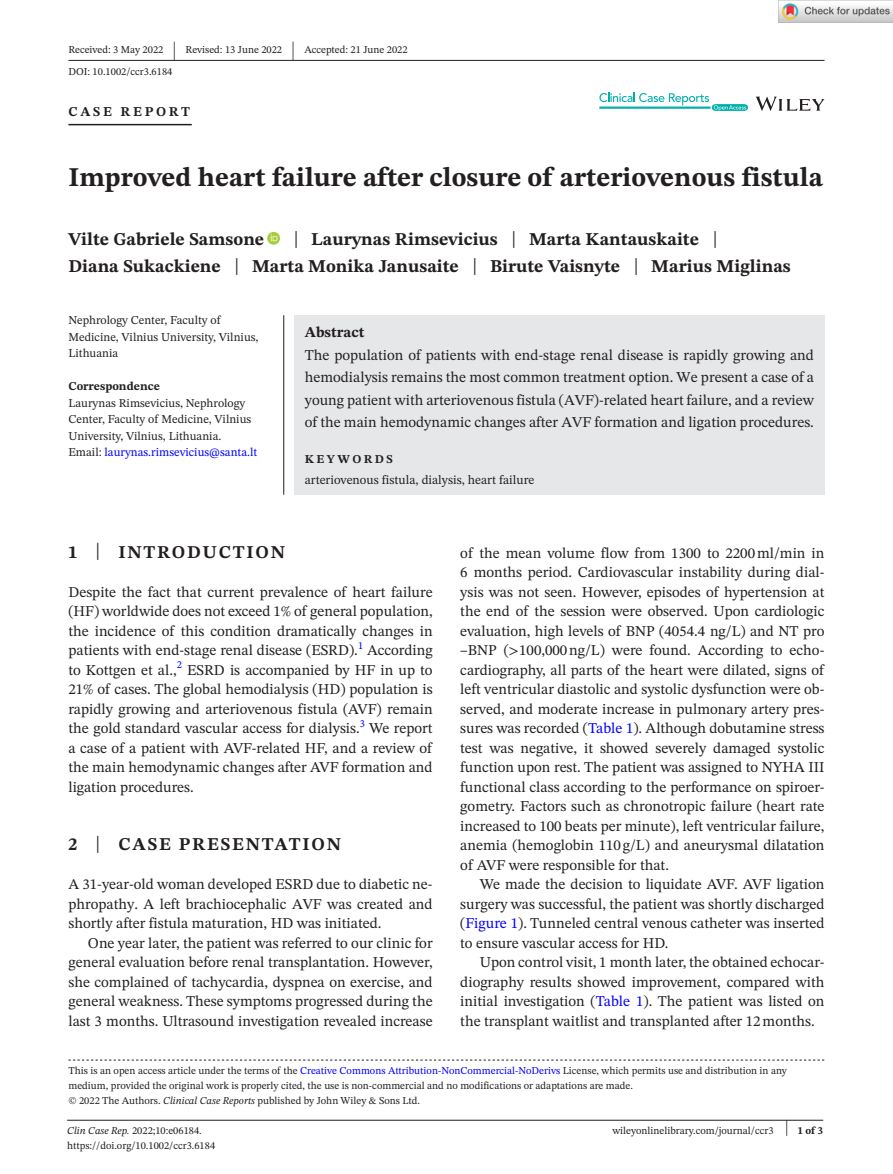
<style>
.page{position:relative;width:893px;height:1174px;background:#fff}
.page>*{position:absolute;margin:0;border:0;box-sizing:border-box;transform-origin:0 0}
.t1{font:700 27px "STIX Two Text";color:#231f20}
.t2{font:25.65px "STIX Two Text";color:#231f20;scale:.49 1}
.t3{font:700 18px/27px "STIX Two Text";color:#231f20}
.t4{font:700 18px "STIX Two Text";letter-spacing:.1em;color:#231f20}
.t5{font:15px/19.5px "STIX Two Text";color:#231f20;text-align:justify}
.t6{font:700 15px "STIX Two Text";color:#231f20}
.t7{font:700 13.5px "STIX Two Text";letter-spacing:.2em;color:#231f20}
.t8{font:12.75px "STIX Two Text";color:#231f20}
.t9{font:12px/16.5px "STIX Two Text";color:#231f20}
.t10{font:700 12px "STIX Two Text";color:#231f20}
.t11{font:700 12px "STIX Two Text";letter-spacing:.2em;color:#231f20}
.t12{font:10.5px/15px "STIX Two Text";color:#231f20}
.t13{font:700 10.5px "STIX Two Text";color:#231f20}
.t14{font:10.5px "STIX Two Text";color:#00f}
.s1{font-weight:400;font-size:23.4px}
.s2{color:#00f}
.s3{font-weight:400;font-size:23.7px}
.s4{font-family:"STIX"}
.s5{font-style:italic}
.s6{font-weight:400;font-size:22.2px}
</style>
<div class="page">
<hr style="left:67px;top:1119px;width:756px;height:1px;background:#231f20">
<svg style="left:756px;top:97px;width:68px;height:14px"></svg>
<svg style="left:599px;top:93px;width:149px;height:18px"></svg>
<hr style="left:68px;top:60px;width:756px;height:1px;background:#231f20">
<hr style="left:68px;top:124px;width:124px;height:1px;background:#231f20">
<svg style="left:267px;top:232px;width:13px;height:13px"></svg>
<svg style="left:271px;top:234px;width:7px;height:7px"></svg>
<svg style="left:68px;top:1059px;width:756px;height:1px"></svg>
<div style="left:294px;top:315px;width:530px;height:180px;background:#e6e7e9"></div>
<hr style="left:283px;top:315px;width:1px;height:180px;background:#231f20">
<img style="left:779px;top:0;width:114px;height:23px">
<p class="t12" style="left:68px;top:42px;width:96px">Received: 3 May 2022</p>
<h2 class="t2" style="left:173px;top:32px;width:8px">|</h2>
<p class="t12" style="left:186px;top:42px;width:98px">Revised: 13 June 2022</p>
<h2 class="t2" style="left:292px;top:32px;width:8px">|</h2>
<p class="t12" style="left:304px;top:42px;width:105px">Accepted: 21 June 2022</p>
<p class="t12" style="left:68px;top:64px;width:105px">DOI: 10.1002/ccr3.6184</p>
<p class="t7" style="left:68px;top:101px;width:123px">CASE REPORT</p>
<h1 class="t1" style="left:68px;top:158px;width:756px">Improved heart failure after closure of arteriovenous fistula</h1>
<p class="t3" style="left:68px;top:226px;width:197px">Vilte Gabriele Samsone</p>
<p class="t3" style="left:68px;top:226px;width:724px;text-indent:225px"><span class="s1">|</span> Laurynas Rimsevicius <span class="s1">|</span> Marta Kantauskaite <span class="s1">|<br></span>Diana Sukackiene <span class="s1">|</span> Marta Monika Janusaite <span class="s1">|</span> Birute Vaisnyte <span class="s1">|</span> Marius Miglinas</p>
<p class="t9" style="left:68px;top:312px;width:192px">Nephrology Center, Faculty of<br>Medicine, Vilnius University, Vilnius,<br>Lithuania</p>
<p class="t10" style="left:68px;top:378px;width:93px">Correspondence</p>
<p class="t9" style="left:68px;top:394px;width:190px">Laurynas Rimsevicius, Nephrology Center, Faculty of Medicine, Vilnius University, Vilnius, Lithuania.<br>Email: <span class="s2">laurynas.rimsevicius@santa.lt</span></p>
<p class="t6" style="left:305px;top:321px;width:61px">Abstract</p>
<p class="t5" style="left:305px;top:343px;width:511px;line-height:22.5px">The population of patients with end-stage renal disease is rapidly growing and hemodialysis remains the most common treatment option. We present a case of a young patient with arteriovenous fistula (AVF)-related heart failure, and a review of the main hemodynamic changes after AVF formation and ligation procedures.</p>
<p class="t11" style="left:305px;top:450px;width:90px">KEYWORDS</p>
<p class="t8" style="left:305px;top:471px;width:231px">arteriovenous fistula, dialysis, heart failure</p>
<p class="t4" style="left:68px;top:539px;width:218px">1 <span class="s3">|</span> INTRODUCTION</p>
<p class="t5" style="left:68px;top:582px;width:366px">Despite the fact that current prevalence of heart failure (HF) worldwide does not exceed 1% of general population, the incidence of this condition dramatically changes in patients with end-stage renal disease (ESRD).</p>
<p class="t14" style="left:358px;top:637px;width:7px">1</p>
<p class="t5" style="left:367px;top:640px;width:67px">According</p>
<p class="t5" style="left:68px;top:660px;width:110px">to Kottgen et al.,</p>
<p class="t14" style="left:177px;top:657px;width:7px">2</p>
<p class="t5" style="left:68px;top:660px;width:366px;text-indent:119px">ESRD is accompanied by HF in up to 21% of cases. The global hemodialysis (HD) population is rapidly growing and arteriovenous fistula (AVF) remain the gold standard vascular access for dialysis.</p>
<p class="t14" style="left:360px;top:715px;width:7px">3</p>
<p class="t5" style="left:68px;top:718px;width:366px;text-indent:301px">We report a case of a patient with AVF-related HF, and a review of the main hemodynamic changes after AVF formation and ligation procedures.</p>
<p class="t4" style="left:68px;top:831px;width:274px">2 <span class="s3">|</span> CASE PRESENTATION</p>
<p class="t5" style="left:68px;top:874px;width:366px">A 31-year-old woman developed ESRD due to diabetic ne&shy;phropathy. A left brachiocephalic AVF was created and shortly after fistula maturation, HD was initiated.</p>
<p class="t5" style="left:68px;top:933px;width:366px;text-indent:20px">One year later, the patient was referred to our clinic for general evaluation before renal transplantation. However, she complained of tachycardia, dyspnea on exercise, and general weakness. These symptoms progressed during the last 3 months. Ultrasound investigation revealed increase</p>
<p class="t5" style="left:460px;top:543px;width:366px">of the mean volume flow from 1300 to 2200ml/min in 6 months period. Cardiovascular instability during dial&shy;ysis was not seen. However, episodes of hypertension at the end of the session were observed. Upon cardiologic evaluation, high levels of BNP (4054.4 ng/L) and NT pro –BNP (<span class="s4">&gt;</span>100,000ng/L) were found. According to echo&shy;cardiography, all parts of the heart were dilated, signs of left ventricular diastolic and systolic dysfunction were ob&shy;served, and moderate increase in pulmonary artery pres&shy;sures was recorded (<span class="s2">Table 1</span>). Although dobutamine stress test was negative, it showed severely damaged systolic function upon rest. The patient was assigned to NYHA III functional class according to the performance on spiroer&shy;gometry. Factors such as chronotropic failure (heart rate increased to 100 beats per minute), left ventricular failure, anemia (hemoglobin 110 g/L) and aneurysmal dilatation of AVF were responsible for that.</p>
<p class="t5" style="left:460px;top:874px;width:366px;text-indent:20px">We made the decision to liquidate AVF. AVF ligation surgery was successful, the patient was shortly discharged (<span class="s2">Figure 1</span>). Tunneled central venous catheter was inserted to ensure vascular access for HD.</p>
<p class="t5" style="left:460px;top:952px;width:366px;text-indent:20px">Upon control visit, 1 month later, the obtained echocar&shy;diography results showed improvement, compared with initial investigation (<span class="s2">Table 1</span>). The patient was listed on the transplant waitlist and transplanted after 12months.</p>
<p class="t12" style="left:68px;top:1063px;width:720px">This is an open access article under the terms of the <span class="s2">Creative Commons Attribution-NonCommercial-NoDerivs</span> License, which permits use and distribution in any medium, provided the original work is properly cited, the use is non-commercial and no modifications or adaptations are made.<br>© 2022 The Authors. <span class="s5">Clinical Case Reports</span> published by John Wiley &amp; Sons Ltd.</p>
<p class="t12" style="left:67px;top:1123px;width:136px"><span class="s5">Clin Case Rep.</span> 2022;10:e06184.</p>
<p class="t13" style="left:785px;top:1123px;width:39px"><span class="s6">|</span> 1 of 3</p>
<p class="t12" style="left:67px;top:1138px;width:150px">https://doi.org/10.1002/ccr3.6184</p>
<p class="t12" style="left:612px;top:1123px;width:163px">wileyonlinelibrary.com/journal/ccr3</p>
</div>
